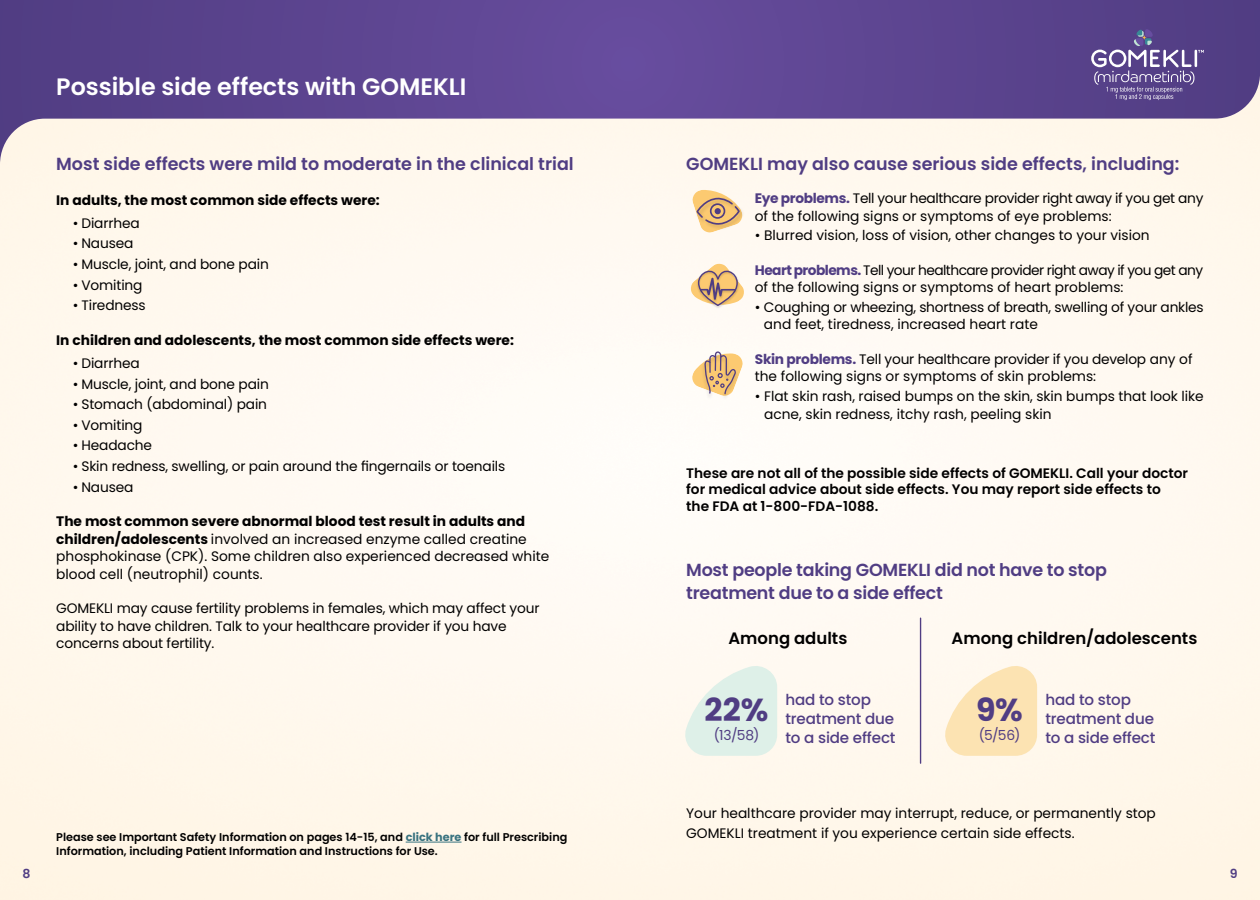
<style>
.page{position:relative;width:1260px;height:900px;background:#fff}
.page>*{position:absolute;margin:0;border:0;box-sizing:border-box;transform-origin:0 0}
.t1{font:700 31.75px "Poppins";color:#503d83}
.t2{font:600 23.75px "Poppins";color:#fff}
.t3{font:600 17.5px/22.5px "Poppins";color:#503d83}
.t4{font:600 16.5px "Poppins";color:#000}
.t5{font:500 15.12px/19.2px "Poppins";letter-spacing:-.01em;color:#503d83}
.t6{font:13.88px "Poppins";color:#503d83}
.t7{font:13.75px/17.5px "Poppins";letter-spacing:-.005em;color:#000}
.t8{font:600 13.75px/16.2px "Poppins";color:#000}
.t9{font:13.75px/17.5px "Poppins";letter-spacing:-.04em;color:#000}
.t10{font:13.75px/17.5px "Poppins";letter-spacing:-.025em;color:#000}
.t11{font:700 13.75px "Poppins";color:#000}
.t12{font:600 12.5px "Poppins";color:#503d83}
.t13{font:600 11.25px/13.8px "Poppins";color:#000}
.s1{font-weight:700}
.s2{font-weight:700;color:#397380}
.s3{font-weight:700;color:#503d83}
</style>
<div class="page">
<svg style="left:0;top:0;width:630px;height:165px;background:#8875a8"></svg>
<svg style="left:630px;top:0;width:630px;height:119px;background:#5e4691"></svg>
<svg style="left:1091px;top:29px;width:113px;height:71px;background:#6d5c98"></svg>
<hr style="left:920px;top:618px;width:1px;height:145px;background:#503d83">
<svg style="left:682px;top:663px;width:95px;height:93px"></svg>
<svg style="left:942px;top:663px;width:95px;height:93px"></svg>
<hr style="left:406px;top:842px;width:56px;height:1px;background:#397380">
<svg style="left:691px;top:190px;width:53px;height:44px"></svg>
<svg style="left:689px;top:263px;width:57px;height:44px"></svg>
<svg style="left:690px;top:351px;width:54px;height:46px"></svg>
<h2 class="t2" style="left:56px;top:72px;width:412px">Possible side effects with GOMEKLI</h2>
<p class="t3" style="left:56px;top:153px;width:519px">Most side effects were mild to moderate in the clinical trial</p>
<p class="t11" style="left:56px;top:192px;width:325px">In adults, the most common side effects were:</p>
<p class="t7" style="left:73px;top:214px;width:68px">• Diarrhea</p>
<p class="t7" style="left:73px;top:235px;width:62px">• Nausea</p>
<p class="t7" style="left:73px;top:256px;width:198px">• Muscle, joint, and bone pain</p>
<p class="t7" style="left:73px;top:276px;width:71px">• Vomiting</p>
<p class="t7" style="left:73px;top:297px;width:74px">• Tiredness</p>
<p class="t11" style="left:56px;top:332px;width:459px">In children and adolescents, the most common side effects were:</p>
<p class="t7" style="left:73px;top:354px;width:68px">• Diarrhea</p>
<p class="t7" style="left:73px;top:375px;width:198px">• Muscle, joint, and bone pain</p>
<p class="t7" style="left:73px;top:396px;width:196px">• Stomach (abdominal) pain</p>
<p class="t7" style="left:73px;top:416px;width:71px">• Vomiting</p>
<p class="t7" style="left:73px;top:437px;width:81px">• Headache</p>
<p class="t7" style="left:73px;top:458px;width:434px">• Skin redness, swelling, or pain around the fingernails or toenails</p>
<p class="t7" style="left:73px;top:478px;width:62px">• Nausea</p>
<p class="t7" style="left:56px;top:513px;width:495px"><span class="s1">The most common severe abnormal blood test result in adults and children/adolescents</span> involved an increased enzyme called creatine phosphokinase (CPK). Some children also experienced decreased white blood cell (neutrophil) counts.</p>
<p class="t7" style="left:56px;top:600px;width:485px">GOMEKLI may cause fertility problems in females, which may affect your ability to have children. Talk to your healthcare provider if you have concerns about fertility.</p>
<p class="t13" style="left:56px;top:830px;width:513px">Please see Important Safety Information on pages 14-15, and <span class="s2">click here</span> for full Prescribing<br>Information, including Patient Information and Instructions for Use.</p>
<p class="t3" style="left:686px;top:153px;width:495px">GOMEKLI may also cause serious side effects, including:</p>
<p class="t10" style="left:755px;top:190px;width:450px"><span class="s3">Eye problems.</span> Tell your healthcare provider right away if you get any of the following signs or symptoms of eye problems:</p>
<p class="t7" style="left:755px;top:227px;width:396px">• Blurred vision, loss of vision, other changes to your vision</p>
<p class="t9" style="left:755px;top:261px;width:450px"><span class="s3">Heart problems.</span> Tell your healthcare provider right away if you get any of the following signs or symptoms of heart problems:</p>
<p class="t7" style="left:764px;top:298px;width:441px;text-indent:-9px">• Coughing or wheezing, shortness of breath, swelling of your ankles and feet, tiredness, increased heart rate</p>
<p class="t7" style="left:755px;top:350px;width:439px"><span class="s3">Skin problems.</span> Tell your healthcare provider if you develop any of the following signs or symptoms of skin problems:</p>
<p class="t7" style="left:764px;top:388px;width:441px;text-indent:-9px">• Flat skin rash, raised bumps on the skin, skin bumps that look like acne, skin redness, itchy rash, peeling skin</p>
<p class="t8" style="left:686px;top:465px;width:503px">These are not all of the possible side effects of GOMEKLI. Call your doctor for medical advice about side effects. You may report side effects to<br>the FDA at 1-800-FDA-1088.</p>
<p class="t3" style="left:686px;top:559px;width:422px">Most people taking GOMEKLI did not have to stop treatment due to a side effect</p>
<p class="t4" style="left:728px;top:628px;width:120px">Among adults</p>
<p class="t4" style="left:952px;top:628px;width:247px">Among children/adolescents</p>
<h1 class="t1" style="left:705px;top:691px;width:65px">22%</h1>
<p class="t6" style="left:714px;top:727px;width:47px">(13/58)</p>
<p class="t5" style="left:785px;top:690px;width:112px">had to stop treatment due to a side effect</p>
<h1 class="t1" style="left:976px;top:691px;width:48px">9%</h1>
<p class="t6" style="left:979px;top:727px;width:43px">(5/56)</p>
<p class="t5" style="left:1045px;top:690px;width:112px">had to stop treatment due to a side effect</p>
<p class="t7" style="left:686px;top:803px;width:471px;line-height:20px">Your healthcare provider may interrupt, reduce, or permanently stop<br>GOMEKLI treatment if you experience certain side effects.</p>
<p class="t12" style="left:22px;top:866px;width:10px">8</p>
<p class="t12" style="left:1230px;top:866px;width:9px">9</p>
</div>
